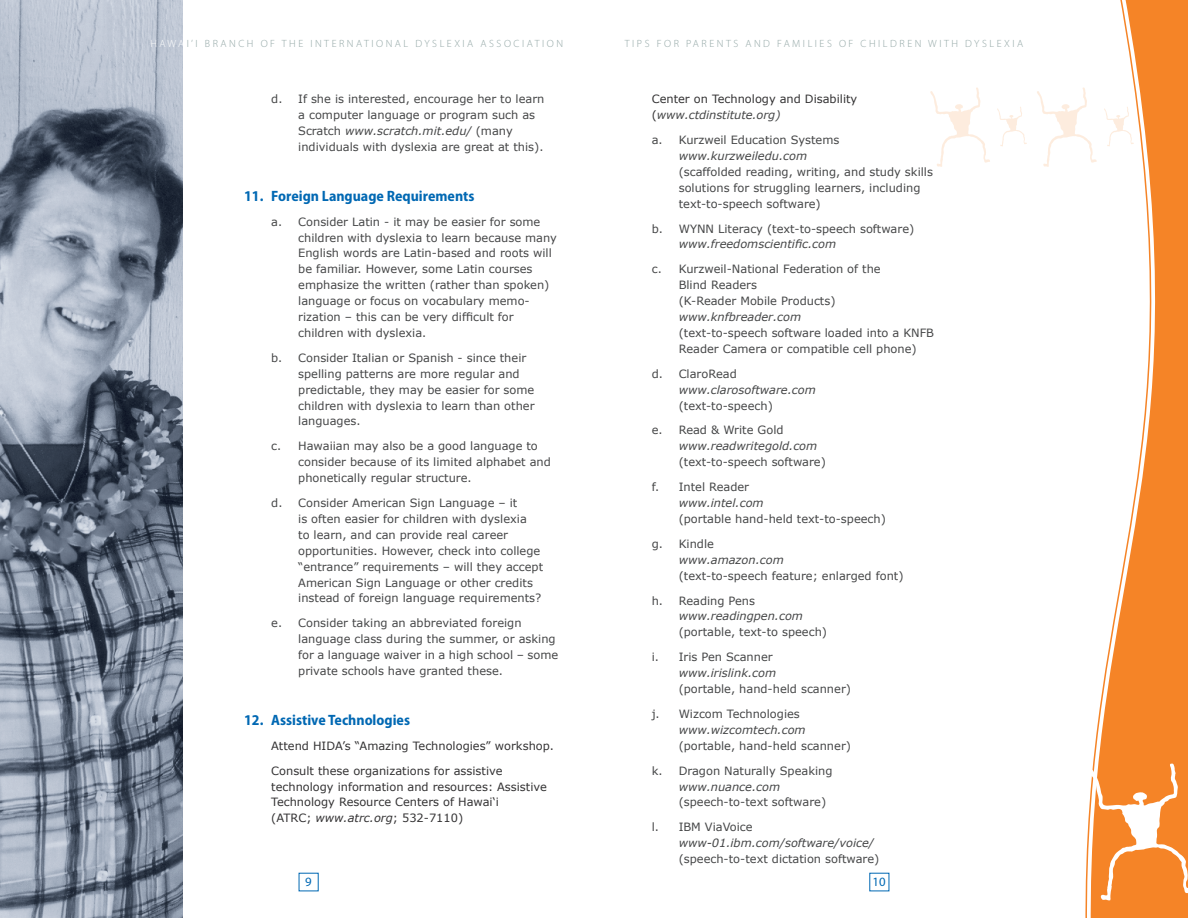
<style>
.page{position:relative;width:1188px;height:918px;background:#fff}
.page>*{position:absolute;margin:0;border:0;box-sizing:border-box;transform-origin:0 0}
.t1{font:700 semi-condensed 15px "Myriad Pro";color:#0168b3}
.t2{font:12.75px "Myriad Pro";color:#0168b3}
.t3{font:11.4px/15.9px "Verdana";color:#454647}
.t4{font:11.4px/15.9px "Verdana";color:#333233}
.t5{font:italic 11.4px "Verdana";color:#454647}
.t6{font:300 10.5px "Myriad Pro";letter-spacing:.24em;color:#91a5a4}
.s1{color:#fff}
.s2{font-style:italic}
.s3{font-style:italic;color:#454647}
</style>
<div class="page">
<svg style="left:930px;top:87px;width:60px;height:80px"></svg>
<svg style="left:1037px;top:88px;width:46px;height:79px"></svg>
<svg style="left:997px;top:107px;width:30px;height:39px"></svg>
<svg style="left:1083px;top:0;width:105px;height:918px"></svg>
<svg style="left:1087px;top:763px;width:101px;height:138px"></svg>
<img style="left:0;top:0;width:183px;height:918px">
<p class="t6" style="left:150px;top:38px;width:414px"><span class="s1">HAWA</span>I’I BRANCH OF TH E I NTERNATIONAL DYSLEXIA ASSOCIATION</p>
<p class="t3" style="left:298px;top:91px;width:248px;text-indent:-27px">d. If she is interested, encourage her to learn a computer language or program such as Scratch <span class="s2">www.scratch.mit.edu/</span> (many individuals with dyslexia are great at this).</p>
<h1 class="t1" style="left:244px;top:187px;width:232px">11. Foreign Language Requirements</h1>
<p class="t3" style="left:298px;top:213px;width:260px;text-indent:-27px">a. Consider Latin - it may be easier for some children with dyslexia to learn because many English words are Latin-based and roots will be familiar. However, some Latin courses emphasize the written (rather than spoken) language or focus on vocabulary memo&shy;rization – this can be very difficult for children with dyslexia.</p>
<p class="t3" style="left:298px;top:350px;width:238px;text-indent:-27px">b. Consider Italian or Spanish - since their spelling patterns are more regular and predictable, they may be easier for some children with dyslexia to learn than other languages.</p>
<p class="t3" style="left:298px;top:438px;width:254px;text-indent:-27px">c. Hawaiian may also be a good language to consider because of its limited alphabet and phonetically regular structure.</p>
<p class="t3" style="left:298px;top:495px;width:247px;text-indent:-27px">d. Consider American Sign Language – it<br>is often easier for children with dyslexia<br>to learn, and can provide real career opportunities. However, check into college “entrance” requirements – will they accept American Sign Language or other credits instead of foreign language requirements?</p>
<p class="t3" style="left:298px;top:615px;width:262px;text-indent:-27px">e. Consider taking an abbreviated foreign language class during the summer, or asking for a language waiver in a high school – some private schools have granted these.</p>
<h1 class="t1" style="left:244px;top:711px;width:167px">12. Assistive Technologies</h1>
<p class="t4" style="left:271px;top:733px;width:284px;line-height:24.9px">Attend HIDA’s “Amazing Technologies” workshop.<br>Consult these organizations for assistive</p>
<p class="t4" style="left:271px;top:778px;width:277px">technology information and resources: Assistive<br>Technology Resource Centers of Hawai‘i<br>(ATRC; <span class="s2">www.atrc.org</span>; 532-7110)</p>
<p class="t6" style="left:625px;top:38px;width:400px">TIPS FOR PARENTS AND FAMILIES OF CH ILD REN WITH DYSLEXIA</p>
<p class="t4" style="left:652px;top:91px;width:207px">Center on Technology and Disability (<span class="s3">www.ctdinstitute.org)</span></p>
<p class="t3" style="left:652px;top:132px;width:189px">a. Kurzweil Education Systems</p>
<p class="t5" style="left:679px;top:148px;width:130px">www.kurzweiledu.com</p>
<p class="t3" style="left:679px;top:164px;width:256px">(scaffolded reading, writing, and study skills solutions for struggling learners, including text-to-speech software)</p>
<p class="t3" style="left:652px;top:220px;width:264px">b. WYNN Literacy (text-to-speech software)</p>
<p class="t5" style="left:679px;top:236px;width:159px">www.freedomscientific.com</p>
<p class="t3" style="left:679px;top:261px;width:204px;text-indent:-27px">c. Kurzweil-National Federation of the<br>Blind Readers<br>(K-Reader Mobile Products)</p>
<p class="t5" style="left:679px;top:309px;width:124px">www.knfbreader.com</p>
<p class="t3" style="left:679px;top:325px;width:257px">(text-to-speech software loaded into a KNFB<br>Reader Camera or compatible cell phone)</p>
<p class="t3" style="left:652px;top:366px;width:87px">d. ClaroRead</p>
<p class="t5" style="left:679px;top:382px;width:139px">www.clarosoftware.com</p>
<p class="t3" style="left:652px;top:393px;width:133px;line-height:24.9px;text-indent:27px">(text-to-speech) e. Read &amp; Write Gold</p>
<p class="t5" style="left:679px;top:438px;width:140px">www.readwritegold.com</p>
<p class="t3" style="left:652px;top:450px;width:176px;line-height:24.9px;text-indent:27px">(text-to-speech software) f. Intel Reader</p>
<p class="t5" style="left:679px;top:495px;width:86px">www.intel.com</p>
<p class="t3" style="left:652px;top:506px;width:236px;line-height:24.9px;text-indent:27px">(portable hand-held text-to-speech) g. Kindle</p>
<p class="t5" style="left:679px;top:552px;width:107px">www.amazon.com</p>
<p class="t3" style="left:652px;top:563px;width:253px;line-height:24.9px;text-indent:27px">(text-to-speech feature; enlarged font) h. Reading Pens</p>
<p class="t5" style="left:679px;top:608px;width:126px">www.readingpen.com</p>
<p class="t3" style="left:652px;top:620px;width:177px;line-height:24.9px;text-indent:27px">(portable, text-to speech) i. Iris Pen Scanner</p>
<p class="t5" style="left:679px;top:665px;width:99px">www.irislink.com</p>
<p class="t3" style="left:652px;top:676px;width:201px;line-height:24.9px;text-indent:27px">(portable, hand-held scanner) j. Wizcom Technologies</p>
<p class="t5" style="left:679px;top:722px;width:129px">www.wizcomtech.com</p>
<p class="t3" style="left:652px;top:733px;width:201px;line-height:24.9px;text-indent:27px">(portable, hand-held scanner) k. Dragon Naturally Speaking</p>
<p class="t5" style="left:679px;top:779px;width:103px">www.nuance.com</p>
<p class="t3" style="left:652px;top:790px;width:176px;line-height:24.9px;text-indent:27px">(speech-to-text software) l. IBM ViaVoice</p>
<p class="t5" style="left:679px;top:835px;width:197px">www-01.ibm.com/software/voice/</p>
<p class="t3" style="left:679px;top:851px;width:202px">(speech-to-text dictation software)</p>
<p class="t2" style="left:305px;top:874px;width:8px">9</p>
<p class="t2" style="left:873px;top:874px;width:15px">10</p>
</div>
